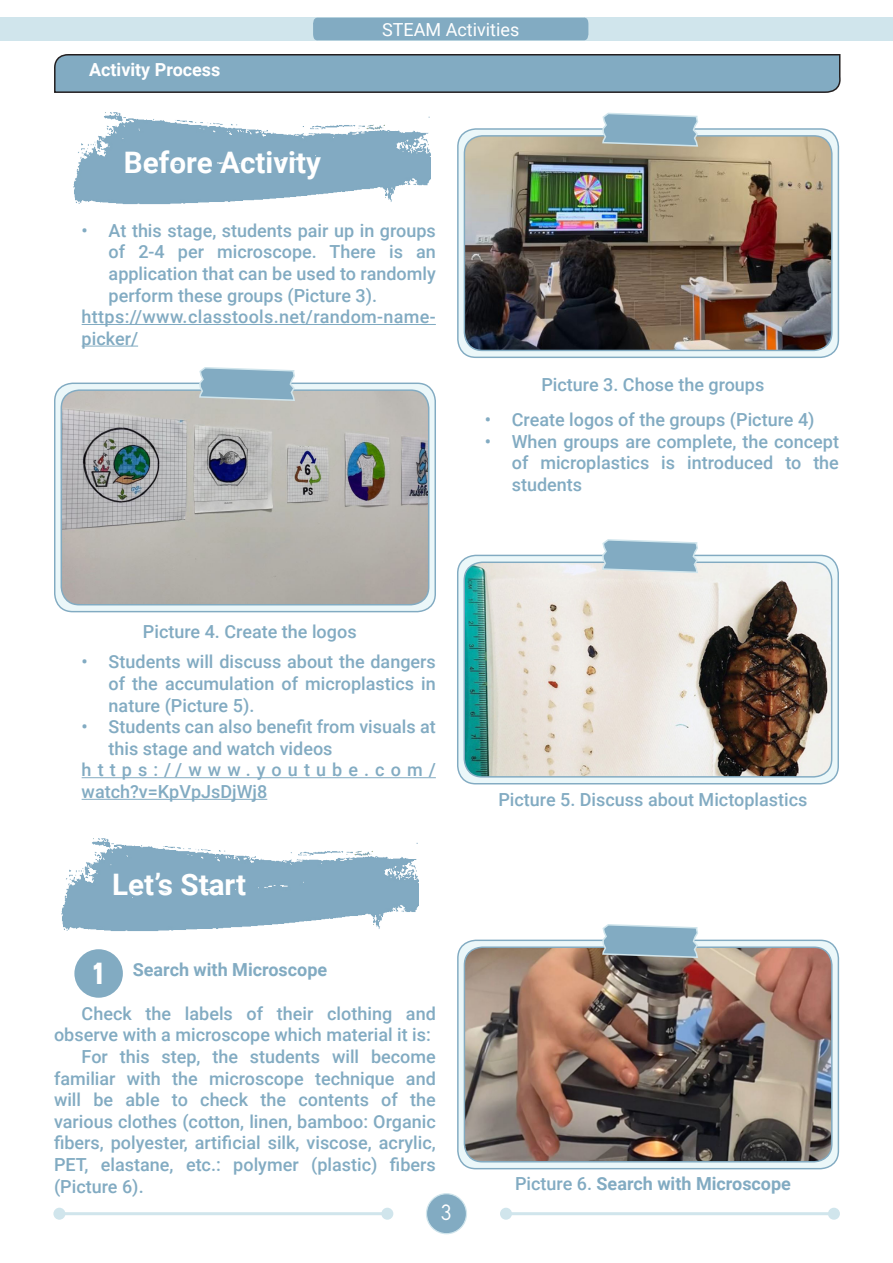
<style>
.page{position:relative;width:893px;height:1263px;background:#fff}
.page>*{position:absolute;margin:0;border:0;box-sizing:border-box;transform-origin:0 0}
.t1{font:700 29.55px "Roboto";color:#fff}
.t2{font:900 29.55px "TG Neuramatica";color:#fff}
.t3{font:21px "TG Neuramatica";color:#fff}
.t4{font:500 18px/21.6px "Roboto";color:#82abc2;text-align:justify}
.t5{font:700 18px "Roboto";color:#82abc2}
.t6{font:500 18px/21.6px "Roboto";letter-spacing:.02em;color:#82abc2}
.t7{font:500 18px/21.6px "Roboto";letter-spacing:.165em;color:#82abc2}
.t8{font:18px "Roboto";color:#fff}
.t9{font:700 18px "Roboto";color:#fff}
.s1{font-weight:500}
</style>
<div class="page">
<div style="left:426px;top:1194px;width:40px;height:40px;background:#82abc2;border-radius:50%"></div>
<div style="left:426px;top:1193px;width:41px;height:41px;border:1px solid #d0e5ec;border-radius:50%"></div>
<div style="left:0;top:18px;width:893px;height:23px;background:#d0e5ec"></div>
<svg style="left:312px;top:17px;width:277px;height:24px;background:#86aec4"></svg>
<hr style="left:506px;top:1212px;width:328px;height:3px;background:#d0e5ec">
<div style="left:500px;top:1208px;width:12px;height:12px;background:#d0e5ec;border-radius:50%"></div>
<div style="left:828px;top:1208px;width:12px;height:12px;background:#d0e5ec;border-radius:50%"></div>
<hr style="left:59px;top:1212px;width:328px;height:3px;background:#d0e5ec">
<div style="left:53px;top:1208px;width:12px;height:12px;background:#d0e5ec;border-radius:50%"></div>
<div style="left:381px;top:1208px;width:12px;height:12px;background:#d0e5ec;border-radius:50%"></div>
<svg style="left:54px;top:54px;width:787px;height:39px;background:#7aa0b5"></svg>
<hr style="left:82px;top:324px;width:354px;height:1px;background:#82abc2">
<hr style="left:82px;top:346px;width:56px;height:1px;background:#82abc2">
<hr style="left:82px;top:777px;width:354px;height:1px;background:#82abc2">
<hr style="left:82px;top:799px;width:185px;height:1px;background:#82abc2">
<img style="left:73px;top:112px;width:358px;height:93px">
<div style="left:458px;top:129px;width:380px;height:228px;background:#ebf7f9;border-radius:18px"></div>
<div style="left:457px;top:128px;width:382px;height:230px;border:1px solid #82abc2;border-radius:18px"></div>
<img style="left:464px;top:136px;width:368px;height:214px">
<div style="left:464px;top:135px;width:368px;height:216px;border:1px solid #82abc2;border-radius:18px"></div>
<svg style="left:601px;top:112px;width:98px;height:35px;background:#98b7c7"></svg>
<svg style="left:55px;top:383px;width:380px;height:229px;background:#e3f1f5"></svg>
<div style="left:54px;top:383px;width:382px;height:229px;border:1px solid #82abc2;border-radius:18px"></div>
<img style="left:61px;top:390px;width:368px;height:215px">
<div style="left:61px;top:389px;width:368px;height:216px;border:1px solid #82abc2;border-radius:18px"></div>
<svg style="left:198px;top:367px;width:98px;height:35px;background:#98b8ca"></svg>
<svg style="left:458px;top:555px;width:380px;height:229px;background:#e2f0f4"></svg>
<div style="left:457px;top:555px;width:382px;height:229px;border:1px solid #82abc2;border-radius:18px"></div>
<img style="left:464px;top:562px;width:368px;height:215px">
<div style="left:464px;top:561px;width:368px;height:216px;border:1px solid #82abc2;border-radius:18px"></div>
<svg style="left:601px;top:539px;width:98px;height:35px;background:#9cbccd"></svg>
<div style="left:458px;top:940px;width:380px;height:229px;background:#ebf7f9;border-radius:18px"></div>
<div style="left:457px;top:939px;width:382px;height:230px;border:1px solid #82abc2;border-radius:18px"></div>
<img style="left:464px;top:947px;width:368px;height:215px">
<div style="left:464px;top:946px;width:368px;height:216px;border:1px solid #82abc2;border-radius:18px"></div>
<svg style="left:601px;top:924px;width:98px;height:35px;background:#91b1c1"></svg>
<img style="left:61px;top:838px;width:358px;height:93px">
<div style="left:74px;top:949px;width:49px;height:49px;background:#82abc2;border-radius:50%"></div>
<p class="t9" style="left:89px;top:57px;width:133px">Activity Process</p>
<p class="t1" style="left:124px;top:142px;width:199px">Before Activity</p>
<p class="t8" style="left:382px;top:17px;width:139px">STEAM Activities</p>
<p class="t4" style="left:109px;top:219px;width:329px;text-indent:-27px">• At this stage, students pair up in groups of 2-4 per microscope. There is an application that can be used to randomly perform these groups (Picture 3).</p>
<p class="t6" style="left:82px;top:305px;width:356px">https://www.classtools.net/random-name&shy;picker/</p>
<p class="t4" style="left:541px;top:373px;width:224px">Picture 3. Chose the groups</p>
<p class="t4" style="left:485px;top:408px;width:331px">• Create logos of the groups (Picture 4)</p>
<p class="t4" style="left:512px;top:430px;width:329px;text-indent:-27px">• When groups are complete, the concept of microplastics is introduced to the students</p>
<p class="t4" style="left:143px;top:620px;width:215px">Picture 4. Create the logos</p>
<p class="t4" style="left:109px;top:650px;width:329px;text-indent:-27px">• Students will discuss about the dangers of the accumulation of microplastics in nature (Picture 5).</p>
<p class="t4" style="left:109px;top:715px;width:329px;text-indent:-27px">• Students can also benefit from visuals at this stage and watch videos</p>
<p class="t7" style="left:82px;top:758px;width:356px">https://www.youtube.com/ watch?v=KpVpJsDjWj8</p>
<p class="t1" style="left:112px;top:864px;width:136px">Let’s Start</p>
<p class="t2" style="left:93px;top:953px;width:14px">1</p>
<p class="t5" style="left:133px;top:957px;width:196px">Search with Microscope</p>
<p class="t4" style="left:54px;top:1002px;width:383px;text-align:right">Check the labels of their clothing and observe with a microscope which material it is:</p>
<p class="t4" style="left:54px;top:1045px;width:383px;text-indent:28px">For this step, the students will become familiar with the microscope technique and will be able to check the contents of the various clothes (cotton, linen, bamboo: Organic fibers, polyester, artificial silk, viscose, acrylic, PET, elastane, etc.: polymer (plastic) fibers (Picture 6).</p>
<p class="t3" style="left:441px;top:1198px;width:12px">3</p>
<p class="t4" style="left:498px;top:788px;width:311px">Picture 5. Discuss about Mictoplastics</p>
<p class="t5" style="left:515px;top:1171px;width:277px"><span class="s1">Picture 6.</span> Search with Microscope</p>
</div>
